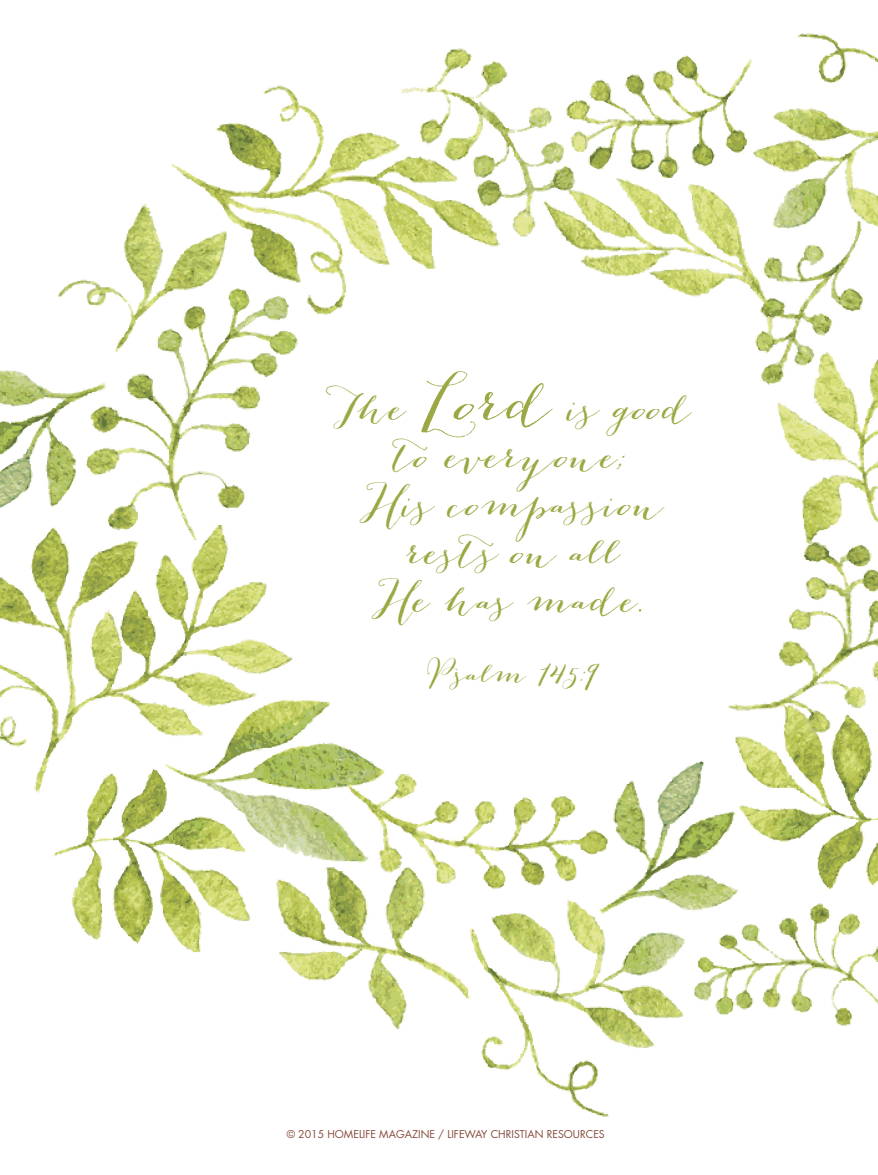
<style>
.page{position:relative;width:878px;height:1175px;background:#fff}
.page>*{position:absolute;margin:0;border:0;box-sizing:border-box;transform-origin:0 0}
.dept_subhead{font:34.35px "Bombshell Pro";letter-spacing:.055em;color:#9ca843}
.dept_subhead-2{font:34.35px "Bombshell Pro";letter-spacing:.025em;color:#9ca843}
.dept_subhead-3{font:25.8px "Bombshell Pro";letter-spacing:.045em;color:#9ca843}
.t1{font:10.5px "Futura Std";color:#864b3b}
.s1{font-size:52.5px}
</style>
<div class="page">
<img style="left:0;top:34px;width:878px;height:1083px">
<div style="left:258px;top:266px;width:509px;height:508px;background:#fff;border-radius:50%"></div>
<p class="dept_subhead-2" style="left:333px;top:386px;width:360px">The <span class="s1">Lord</span> is good</p>
<p class="dept_subhead" style="left:395px;top:434px;width:234px">to everyone;</p>
<p class="dept_subhead" style="left:362px;top:482px;width:303px">His compassion</p>
<p class="dept_subhead" style="left:406px;top:530px;width:214px">rests on all</p>
<p class="dept_subhead" style="left:374px;top:578px;width:277px">He has made.</p>
<p class="dept_subhead-3" style="left:427px;top:657px;width:172px">Psalm 145:9</p>
<p class="t1" style="left:287px;top:1127px;width:319px">© 2015 HOMELIFE MAGAZINE / LIFEWAY CHRISTIAN RESOURCES</p>
</div>
